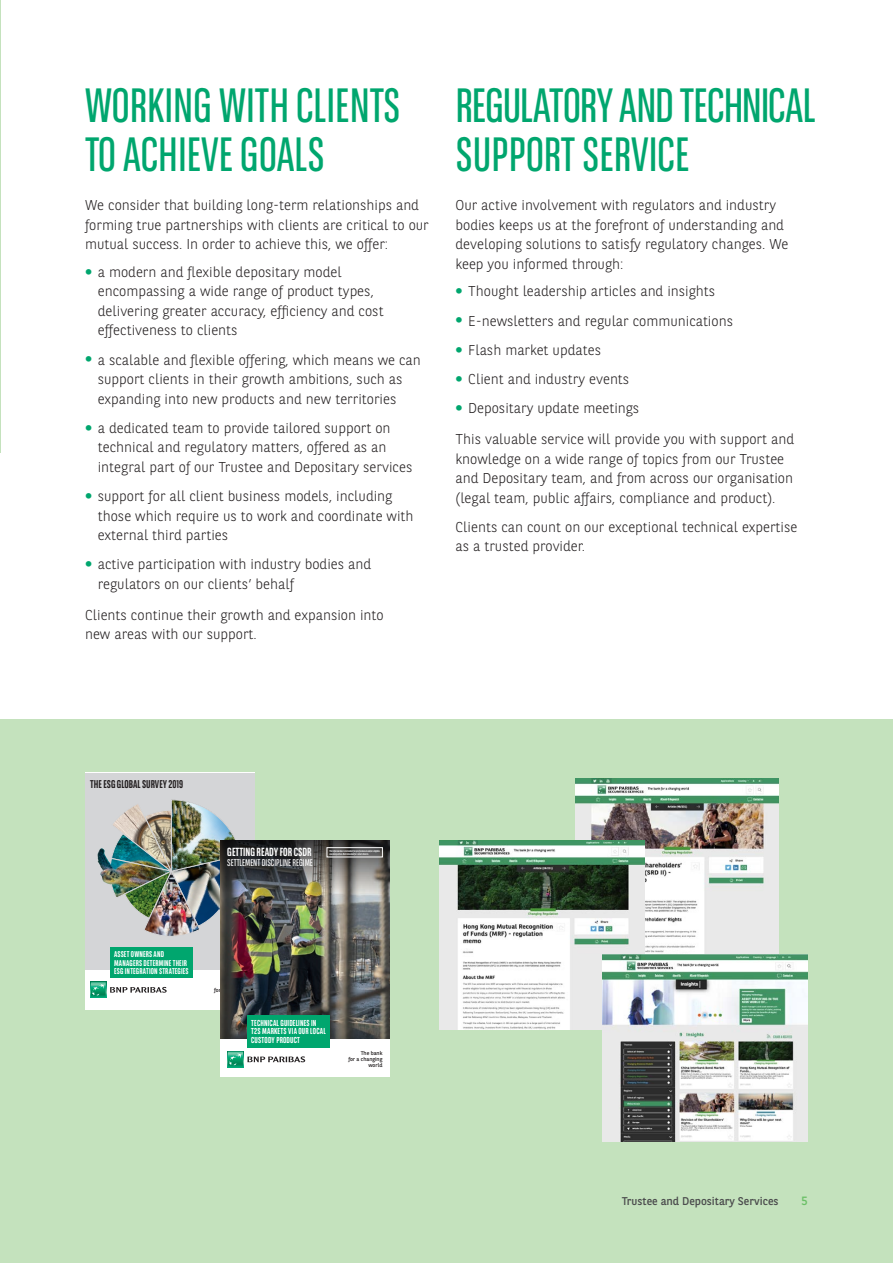
<style>
.page{position:relative;width:893px;height:1263px;background:#fff}
.page>*{position:absolute;margin:0;border:0;box-sizing:border-box;transform-origin:0 0}
.t1{font:48px/48.8px "BNPP Sans Condensed";color:#00a66e}
.t2{font:300 14.25px/19.5px "BNPP Sans";color:#231f20}
.t3{font:12px "BNPP Sans";color:#6bc067}
.t4{font:700 11.7px "BNPP Sans Condensed";color:#fff}
.t5{font:11.25px "BNPP Sans";color:#4b4c4d}
.t6{font:700 11.25px "BNPP Sans Condensed";color:#231f20}
.t7{font:9.75px "BNPP Sans Condensed";color:#fff}
.t8{font:700 8.55px/8.9px "BNPP Sans Condensed";letter-spacing:.015em;color:#fff}
.t9{font:700 8.4px/8.4px "BNPP Sans Condensed";letter-spacing:.02em;color:#fff}
.t10{font:700 8.4px "BNPP Sans Condensed";color:#231f20}
.t11{font:700 8.1px/7.8px "BNPP Sans Condensed";color:#fff}
.t12{font:5.4px/5.7px "BNPP Sans";color:#231f20;text-align:right}
.t13{font:700 2.85px/3.4px "BNPP Sans Condensed";letter-spacing:.01em;color:#fff}
.s1{font-weight:700;font-size:18.6px;color:#00a66e}
</style>
<div class="page">
<div style="left:0;top:719px;width:893px;height:544px;background:#c4e2bd"></div>
<hr style="left:0;top:0;width:1px;height:453px;background:#c4e2bd">
<div style="left:85px;top:773px;width:169px;height:218px;background:#d4d5d7"></div>
<img style="left:98px;top:848px;width:10px;height:36px">
<img style="left:108px;top:799px;width:128px;height:137px">
<div style="left:85px;top:970px;width:169px;height:39px;background:#fff"></div>
<svg style="left:90px;top:982px;width:16px;height:16px"></svg>
<svg style="left:91px;top:982px;width:76px;height:15px"></svg>
<div style="left:110px;top:947px;width:83px;height:31px;background:#00a66e"></div>
<img style="left:220px;top:893px;width:169px;height:146px">
<svg style="left:220px;top:840px;width:169px;height:53px;background:#535351"></svg>
<div style="left:327px;top:847px;width:56px;height:10px;border:1px solid #fff"></div>
<div style="left:220px;top:1039px;width:169px;height:38px;background:#fff"></div>
<svg style="left:227px;top:1051px;width:1px;height:16px"></svg>
<svg style="left:228px;top:1051px;width:77px;height:16px"></svg>
<div style="left:247px;top:1015px;width:83px;height:32px;background:#00a66e"></div>
<img style="left:575px;top:779px;width:204px;height:175px">
<img style="left:439px;top:840px;width:206px;height:189px">
<img style="left:602px;top:954px;width:206px;height:188px">
<h1 class="t1" style="left:85px;top:83px;width:317px">WORKING WITH CLIENTS<br>TO ACHIEVE GOALS</h1>
<p class="t2" style="left:85px;top:195px;width:345px">We consider that building long-term relationships and forming true partnerships with clients are critical to our mutual success. In order to achieve this, we offer:</p>
<p class="t2" style="left:98px;top:261px;width:287px;text-indent:-13px"><span class="s1">•</span> a modern and flexible depositary model encompassing a wide range of product types, delivering greater accuracy, efficiency and cost effectiveness to clients</p>
<p class="t2" style="left:98px;top:349px;width:324px;text-indent:-13px"><span class="s1">•</span> a scalable and flexible offering, which means we can support clients in their growth ambitions, such as expanding into new products and new territories</p>
<p class="t2" style="left:98px;top:417px;width:316px;text-indent:-13px"><span class="s1">•</span> a dedicated team to provide tailored support on technical and regulatory matters, offered as an integral part of our Trustee and Depositary services</p>
<p class="t2" style="left:98px;top:486px;width:317px;text-indent:-13px"><span class="s1">•</span> support for all client business models, including those which require us to work and coordinate with external third parties</p>
<p class="t2" style="left:98px;top:554px;width:275px;text-indent:-13px"><span class="s1">•</span> active participation with industry bodies and regulators on our clients’ behalf</p>
<p class="t2" style="left:85px;top:604px;width:300px">Clients continue their growth and expansion into new areas with our support.</p>
<h1 class="t1" style="left:455px;top:83px;width:362px">REGULATORY AND TECHNICAL<br>SUPPORT SERVICE</h1>
<p class="t2" style="left:455px;top:195px;width:335px">Our active involvement with regulators and industry bodies keeps us at the forefront of understanding and developing solutions to satisfy regulatory changes. We keep you informed through:</p>
<p class="t2" style="left:455px;top:281px;width:261px"><span class="s1">•</span> Thought leadership articles and insights</p>
<p class="t2" style="left:455px;top:310px;width:279px"><span class="s1">•</span> E-newsletters and regular communications</p>
<p class="t2" style="left:455px;top:339px;width:147px"><span class="s1">•</span> Flash market updates</p>
<p class="t2" style="left:455px;top:369px;width:175px"><span class="s1">•</span> Client and industry events</p>
<p class="t2" style="left:455px;top:392px;width:340px;line-height:30.8px"><span class="s1">•</span> Depositary update meetings<br>This valuable service will provide you with support and</p>
<p class="t2" style="left:455px;top:448px;width:339px">knowledge on a wide range of topics from our Trustee and Depositary team, and from across our organisation (legal team, public affairs, compliance and product).</p>
<p class="t2" style="left:455px;top:516px;width:343px">Clients can count on our exceptional technical expertise as a trusted provider.</p>
<p class="t6" style="left:90px;top:778px;width:94px">THE ESG GLOBAL SURVEY 2019</p>
<p class="t10" style="left:96px;top:784px;width:71px">THE ESG GLOBAL SURVEY 2019</p>
<p class="t11" style="left:120px;top:951px;width:69px">ASSET OWNERS AND<br>MANAGERS DETERMINE THEIR<br>ESG INTEGRATION STRATEGIES</p>
<p class="t9" style="left:114px;top:950px;width:76px">ASSET OWNERS AND<br>MANAGERS DETERMINE THEIR<br>ESG INTEGRATION STRATEGIES</p>
<p class="t4" style="left:227px;top:845px;width:86px">GETTING READY FOR CSDR</p>
<p class="t7" style="left:227px;top:857px;width:87px">SETTLEMENT DISCIPLINE REGIME</p>
<p class="t13" style="left:329px;top:849px;width:52px">The information is intended for professional and/or eligible counterparties. Not intended for retail clients.</p>
<p class="t8" style="left:251px;top:1018px;width:76px">TECHNICAL GUIDELINES IN<br>T2S MARKETS VIA OUR LOCAL<br>CUSTODY PRODUCT</p>
<p class="t12" style="left:348px;top:1050px;width:36px">The bank<br>for a changing world</p>
<p class="t5" style="left:622px;top:1193px;width:158px">Trustee and Depositary Services</p>
<p class="t3" style="left:802px;top:1192px;width:8px">5</p>
</div>
